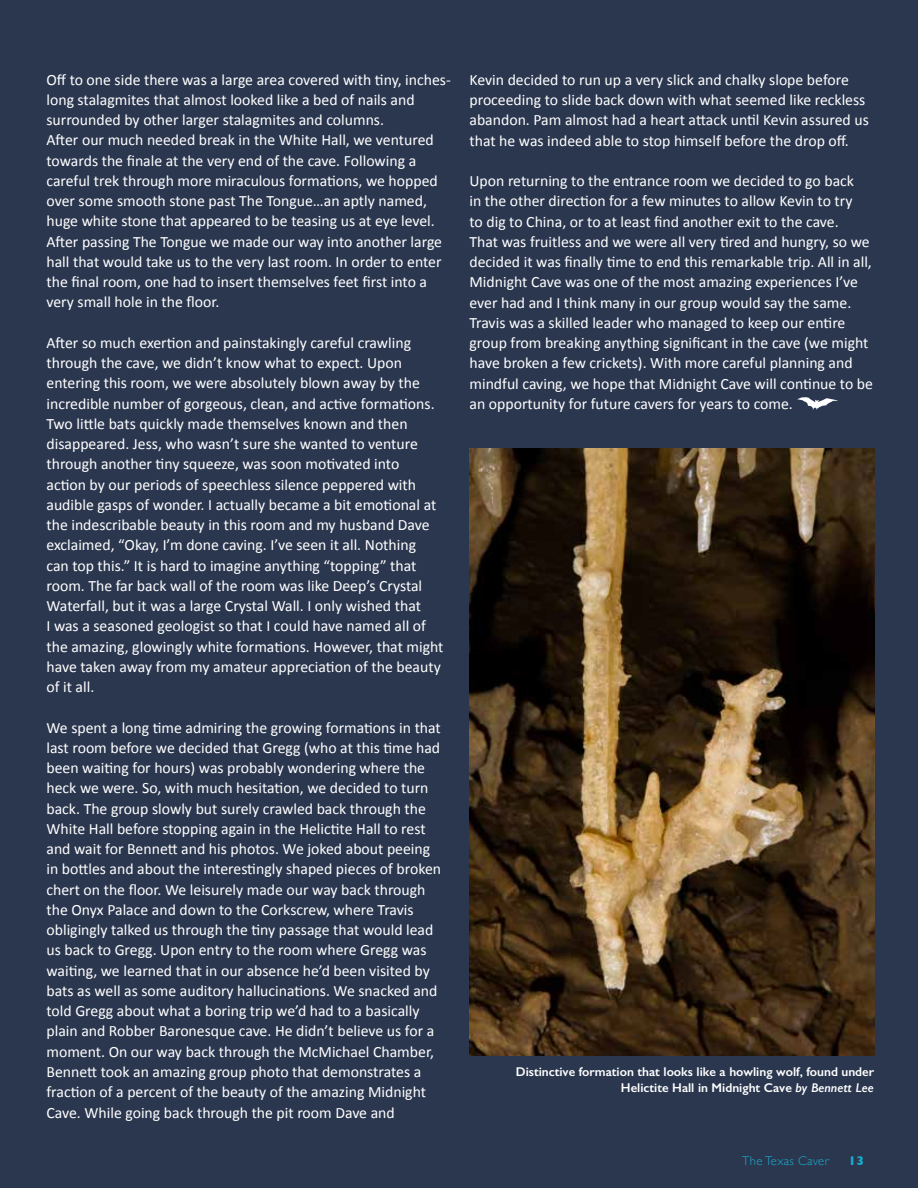
<style>
.page{position:relative;width:918px;height:1188px;background:#2b374f}
.page>*{position:absolute;margin:0;border:0;box-sizing:border-box;transform-origin:0 0}
.t1{font:15.75px/20.2px "Calibri";color:#fff}
.t2{font:600 12.75px/15.3px "Gill Sans";color:#fff;text-align:right}
.t3{font:300 12.75px "Gill Sans";letter-spacing:.025em;color:#18adcf}
.t4{font:700 12.75px "Gill Sans";color:#18adcf}
.s1{font-style:italic}
</style>
<div class="page">
<svg style="left:797px;top:397px;width:41px;height:13px"></svg>
<img style="left:470px;top:448px;width:404px;height:608px">
<p class="t1" style="left:46px;top:69px;width:406px">Off to one side there was a large area covered with tiny, inches&shy;long stalagmites that almost looked like a bed of nails and surrounded by other larger stalagmites and columns.<br>After our much needed break in the White Hall, we ventured towards the finale at the very end of the cave. Following a careful trek through more miraculous formations, we hopped over some smooth stone past The Tongue…an aptly named, huge white stone that appeared to be teasing us at eye level.<br>After passing The Tongue we made our way into another large hall that would take us to the very last room. In order to enter the final room, one had to insert themselves feet first into a very small hole in the floor.</p>
<p class="t1" style="left:46px;top:333px;width:399px">After so much exertion and painstakingly careful crawling through the cave, we didn’t know what to expect. Upon entering this room, we were absolutely blown away by the incredible number of gorgeous, clean, and active formations.<br>Two little bats quickly made themselves known and then disappeared. Jess, who wasn’t sure she wanted to venture through another tiny squeeze, was soon motivated into<br>action by our periods of speechless silence peppered with audible gasps of wonder. I actually became a bit emotional at the indescribable beauty in this room and my husband Dave exclaimed, “Okay, I’m done caving. I’ve seen it all. Nothing<br>can top this.” It is hard to imagine anything “topping” that room. The far back wall of the room was like Deep’s Crystal Waterfall, but it was a large Crystal Wall. I only wished that<br>I was a seasoned geologist so that I could have named all of the amazing, glowingly white formations. However, that might have taken away from my amateur appreciation of the beauty of it all.</p>
<p class="t1" style="left:46px;top:717px;width:396px">We spent a long time admiring the growing formations in that last room before we decided that Gregg (who at this time had been waiting for hours) was probably wondering where the heck we were. So, with much hesitation, we decided to turn back. The group slowly but surely crawled back through the White Hall before stopping again in the Helictite Hall to rest and wait for Bennett and his photos. We joked about peeing in bottles and about the interestingly shaped pieces of broken chert on the floor. We leisurely made our way back through the Onyx Palace and down to the Corkscrew, where Travis obligingly talked us through the tiny passage that would lead us back to Gregg. Upon entry to the room where Gregg was waiting, we learned that in our absence he’d been visited by bats as well as some auditory hallucinations. We snacked and told Gregg about what a boring trip we’d had to a basically plain and Robber Baronesque cave. He didn’t believe us for a moment. On our way back through the McMichael Chamber, Bennett took an amazing group photo that demonstrates a fraction of a percent of the beauty of the amazing Midnight Cave. While going back through the pit room Dave and</p>
<p class="t1" style="left:469px;top:69px;width:401px">Kevin decided to run up a very slick and chalky slope before proceeding to slide back down with what seemed like reckless abandon. Pam almost had a heart attack until Kevin assured us that he was indeed able to stop himself before the drop off.</p>
<p class="t1" style="left:469px;top:171px;width:405px">Upon returning to the entrance room we decided to go back<br>in the other direction for a few minutes to allow Kevin to try<br>to dig to China, or to at least find another exit to the cave.<br>That was fruitless and we were all very tired and hungry, so we decided it was finally time to end this remarkable trip. All in all, Midnight Cave was one of the most amazing experiences I’ve ever had and I think many in our group would say the same.<br>Travis was a skilled leader who managed to keep our entire group from breaking anything significant in the cave (we might have broken a few crickets). With more careful planning and mindful caving, we hope that Midnight Cave will continue to be an opportunity for future cavers for years to come.</p>
<p class="t2" style="left:516px;top:1064px;width:360px">Distinctive formation that looks like a howling wolf, found under<br>Helictite Hall in Midnight Cave <span class="s1">by Bennett Lee</span></p>
<p class="t3" style="left:742px;top:1151px;width:89px">The Texas Caver</p>
<p class="t4" style="left:849px;top:1151px;width:17px">13</p>
</div>
